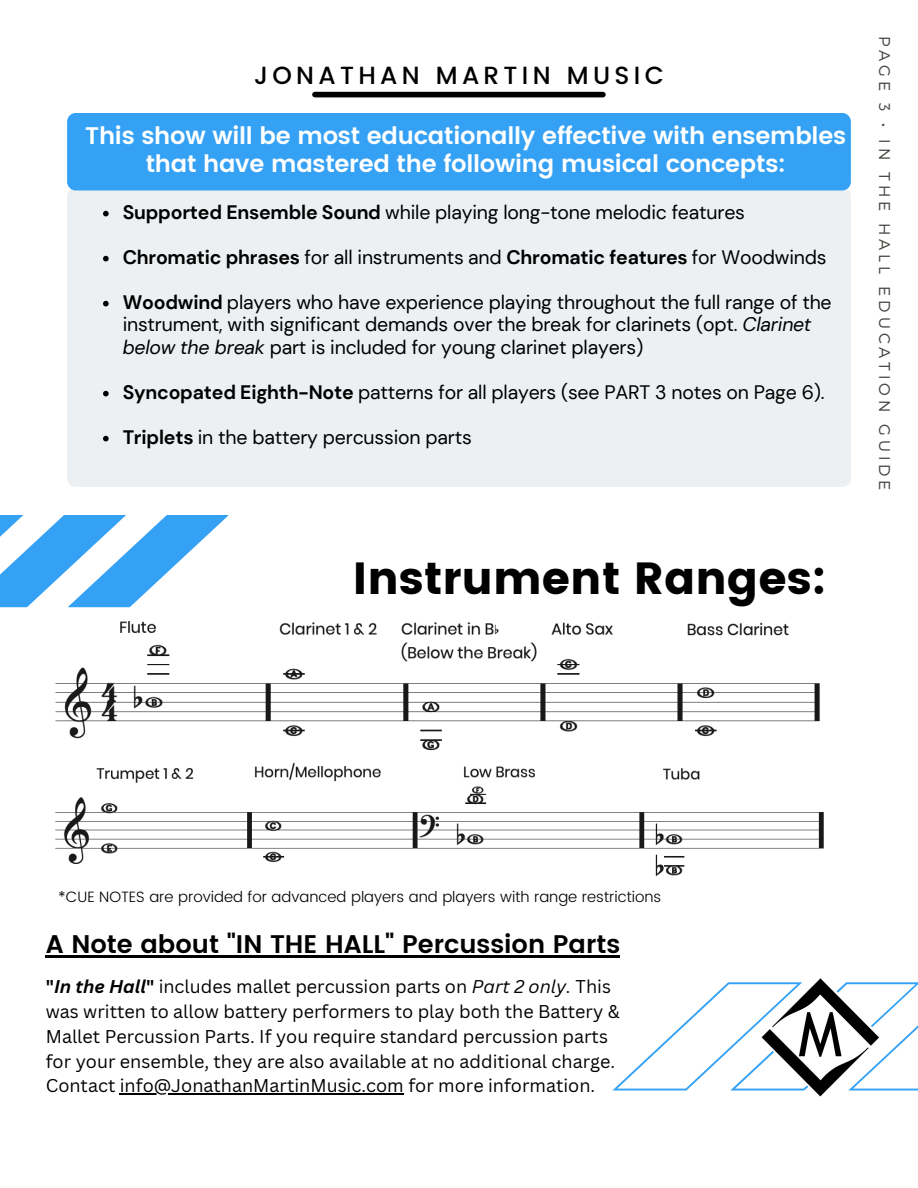
<style>
.page{position:relative;width:918px;height:1188px;background:#fff}
.page>*{position:absolute;margin:0;border:0;box-sizing:border-box;transform-origin:0 0}
.t1{font:45px "Poppins";color:#000}
.t2{font:600 25.5px "Poppins";color:#000}
.t3{font:500 24.9px "Poppins";letter-spacing:.175em;color:#000}
.t4{font:600 24px/28.2px "Poppins";letter-spacing:-.01em;color:#fff;text-align:center}
.t5{font:19.5px/22.5px "DM Sans";letter-spacing:-.01em;color:#000}
.t6{font:700 19.5px "DM Sans";letter-spacing:-.01em;color:#000}
.t7{font:18px/24.8px "Canva Sans";color:#000}
.t8{font:300 15.6px "Montserrat";letter-spacing:.25em;color:#444440}
.t9{font:300 15px "Poppins";color:#000}
.s1{font-weight:700}
.s2{font-weight:400}
.s3{font-style:italic}
.s4{font-weight:700;font-style:italic}
</style>
<div class="page">
<div style="left:67px;top:188px;width:784px;height:299px;background:#edf0f2;border-radius:8px"></div>
<div style="left:67px;top:113px;width:784px;height:77px;background:#35a1f4;border-radius:9px"></div>
<div style="left:315px;top:92px;width:288px;height:5px;background:#000"></div>
<svg style="left:0;top:515px;width:229px;height:92px"></svg>
<svg style="left:613px;top:982px;width:305px;height:108px"></svg>
<img style="left:759px;top:978px;width:123px;height:119px">
<img style="left:55px;top:621px;width:765px;height:130px">
<img style="left:55px;top:762px;width:769px;height:115px">
<svg style="left:103px;top:211px;width:6px;height:5px"></svg>
<svg style="left:103px;top:256px;width:6px;height:5px"></svg>
<svg style="left:103px;top:301px;width:6px;height:5px"></svg>
<svg style="left:103px;top:391px;width:6px;height:5px"></svg>
<svg style="left:103px;top:436px;width:6px;height:5px"></svg>
<hr style="left:46px;top:955px;width:574px;height:2px;background:#000">
<hr style="left:120px;top:1094px;width:284px;height:1px;background:#000">
<p class="t3" style="left:254px;top:61px;width:411px">JONATHAN MARTIN MUSIC</p>
<p class="t4" style="left:85px;top:121px;width:762px">This show will be most educationally effective with ensembles that have mastered the following musical concepts:</p>
<p class="t5" style="left:123px;top:201px;width:624px"><span class="s1">Supported Ensemble Sound</span> while playing long-tone melodic features</p>
<p class="t6" style="left:123px;top:244px;width:705px">Chromatic phrases <span class="s2">for all instruments and</span> Chromatic features <span class="s2">for Woodwinds</span></p>
<p class="t5" style="left:123px;top:291px;width:711px"><span class="s1">Woodwind</span> players who have experience playing throughout the full range of the instrument, with significant demands over the break for clarinets (opt. <span class="s3">Clarinet below the break</span> part is included for young clarinet players)</p>
<p class="t5" style="left:123px;top:381px;width:704px"><span class="s1">Syncopated Eighth-Note</span> patterns for all players (see PART 3 notes on Page 6).</p>
<p class="t5" style="left:123px;top:426px;width:351px"><span class="s1">Triplets</span> in the battery percussion parts</p>
<h1 class="t1" style="left:353px;top:552px;width:475px">Instrument Ranges:</h1>
<p class="t8" style="left:895px;top:36px;width:456px;rotate:90deg">PAGE 3 • IN THE HALL EDUCATION GUIDE</p>
<p class="t9" style="left:59px;top:888px;width:604px">*CUE NOTES are provided for advanced players and players with range restrictions</p>
<h2 class="t2" style="left:46px;top:929px;width:576px">A Note about "IN THE HALL" Percussion Parts</h2>
<p class="t7" style="left:46px;top:974px;width:575px"><span class="s1">"</span><span class="s4">In the Hall</span><span class="s1">"</span> includes mallet percussion parts on <span class="s3">Part 2 only.</span> This was written to allow battery performers to play both the Battery &amp; Mallet Percussion Parts. If you require standard percussion parts for your ensemble, they are also available at no additional charge.<br>Contact info@JonathanMartinMusic.com for more information.</p>
</div>
